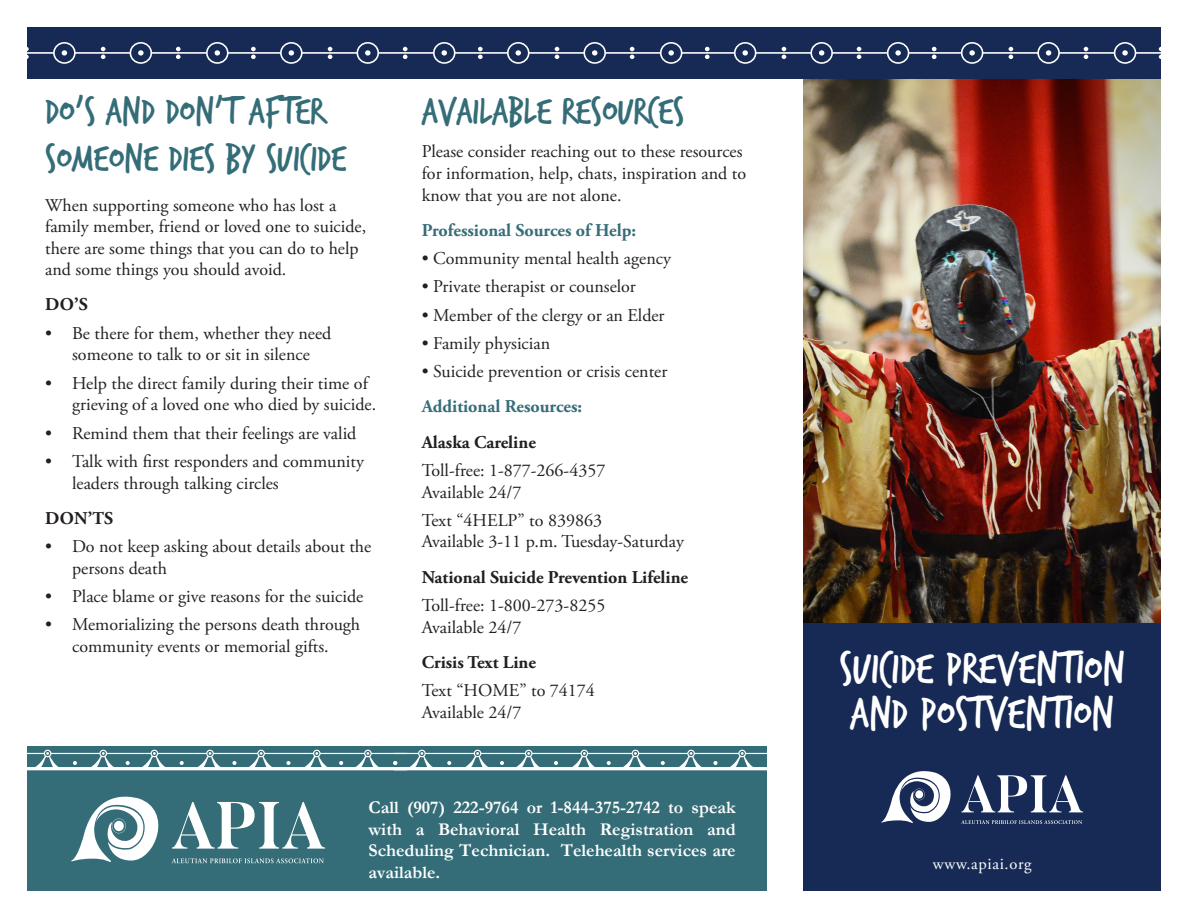
<style>
.page{position:relative;width:1188px;height:918px;background:#fff}
.page>*{position:absolute;margin:0;border:0;box-sizing:border-box;transform-origin:0 0}
.t1{font:47.55px "Trash Hand";color:#fff}
.t2{font:40.5px/46.5px "Trash Hand";color:#346d77}
.t3{font:18px/21.6px "Adobe Garamond Pro";color:#231f20}
.t4{font:700 18px/21.6px "Garamond";color:#fff;text-align:justify}
.t5{font:700 18px "Adobe Garamond Pro";color:#231f20}
.t6{font:700 18px "Adobe Garamond Pro";color:#366d78}
.t7{font:16.5px "Adobe Garamond Pro";letter-spacing:.04em;color:#fff}
</style>
<div class="page">
<div style="left:27px;top:746px;width:739px;height:145px;background:#346d77"></div>
<img style="left:804px;top:79px;width:357px;height:544px">
<div style="left:804px;top:623px;width:357px;height:268px;background:#162a55"></div>
<div style="left:27px;top:27px;width:1134px;height:52px;background:#162a55"></div>
<svg style="left:27px;top:42px;width:1134px;height:22px"></svg>
<svg style="left:71px;top:796px;width:254px;height:67px"></svg>
<svg style="left:27px;top:750px;width:740px;height:20px"></svg>
<svg style="left:881px;top:771px;width:202px;height:53px"></svg>
<p class="t2" style="left:45px;top:90px;width:303px">DO’S AND DON’T AFTER<br>SOMEONE DIES BY SUICIDE</p>
<p class="t3" style="left:45px;top:195px;width:323px">When supporting someone who has lost a family member, friend or loved one to suicide, there are some things that you can do to help and some things you should avoid.</p>
<p class="t5" style="left:45px;top:294px;width:44px">DO’S</p>
<p class="t3" style="left:45px;top:323px;width:288px;text-align:center">• Be there for them, whether they need someone to talk to or sit in silence</p>
<p class="t3" style="left:72px;top:373px;width:306px;text-indent:-27px">• Help the direct family during their time of grieving of a loved one who died by suicide.</p>
<p class="t3" style="left:45px;top:423px;width:313px">• Remind them that their feelings are valid</p>
<p class="t3" style="left:72px;top:451px;width:293px;text-indent:-27px">• Talk with first responders and community leaders through talking circles</p>
<p class="t5" style="left:45px;top:508px;width:69px">DON’TS</p>
<p class="t3" style="left:72px;top:536px;width:301px;text-indent:-27px">• Do not keep asking about details about the persons death</p>
<p class="t3" style="left:45px;top:586px;width:320px">• Place blame or give reasons for the suicide</p>
<p class="t3" style="left:45px;top:615px;width:317px;text-align:center">• Memorializing the persons death through community events or memorial gifts.</p>
<p class="t2" style="left:422px;top:90px;width:264px">AVAILABLE RESOURCES</p>
<p class="t3" style="left:422px;top:141px;width:326px">Please consider reaching out to these resources for information, help, chats, inspiration and to know that you are not alone.</p>
<p class="t6" style="left:422px;top:219px;width:216px">Professional Sources of Help:</p>
<p class="t3" style="left:422px;top:248px;width:251px">• Community mental health agency</p>
<p class="t3" style="left:422px;top:276px;width:216px">• Private therapist or counselor</p>
<p class="t3" style="left:422px;top:305px;width:244px">• Member of the clergy or an Elder</p>
<p class="t3" style="left:422px;top:333px;width:130px">• Family physician</p>
<p class="t3" style="left:422px;top:362px;width:247px">• Suicide prevention or crisis center</p>
<p class="t6" style="left:422px;top:396px;width:162px">Additional Resources:</p>
<p class="t5" style="left:422px;top:431px;width:116px">Alaska Careline</p>
<p class="t3" style="left:422px;top:460px;width:185px">Toll-free: 1-877-266-4357<br>Available 24/7</p>
<p class="t3" style="left:422px;top:510px;width:264px">Text “4HELP” to 839863<br>Available 3-11 p.m. Tuesday-Saturday</p>
<p class="t5" style="left:422px;top:566px;width:268px">National Suicide Prevention Lifeline</p>
<p class="t3" style="left:422px;top:595px;width:185px">Toll-free: 1-800-273-8255<br>Available 24/7</p>
<p class="t5" style="left:422px;top:651px;width:116px">Crisis Text Line</p>
<p class="t3" style="left:422px;top:680px;width:175px">Text “HOME” to 74174<br>Available 24/7</p>
<p class="t4" style="left:369px;top:797px;width:369px">Call (907) 222-9764 or 1-844-375-2742 to speak with a Behavioral Health Registration and Scheduling Technician. Telehealth services are available.</p>
<p class="t1" style="left:840px;top:645px;width:287px">SUICIDE PREVENTION</p>
<p class="t1" style="left:850px;top:690px;width:265px">AND POSTVENTION</p>
<p class="t7" style="left:933px;top:854px;width:100px">www.apiai.org</p>
</div>
